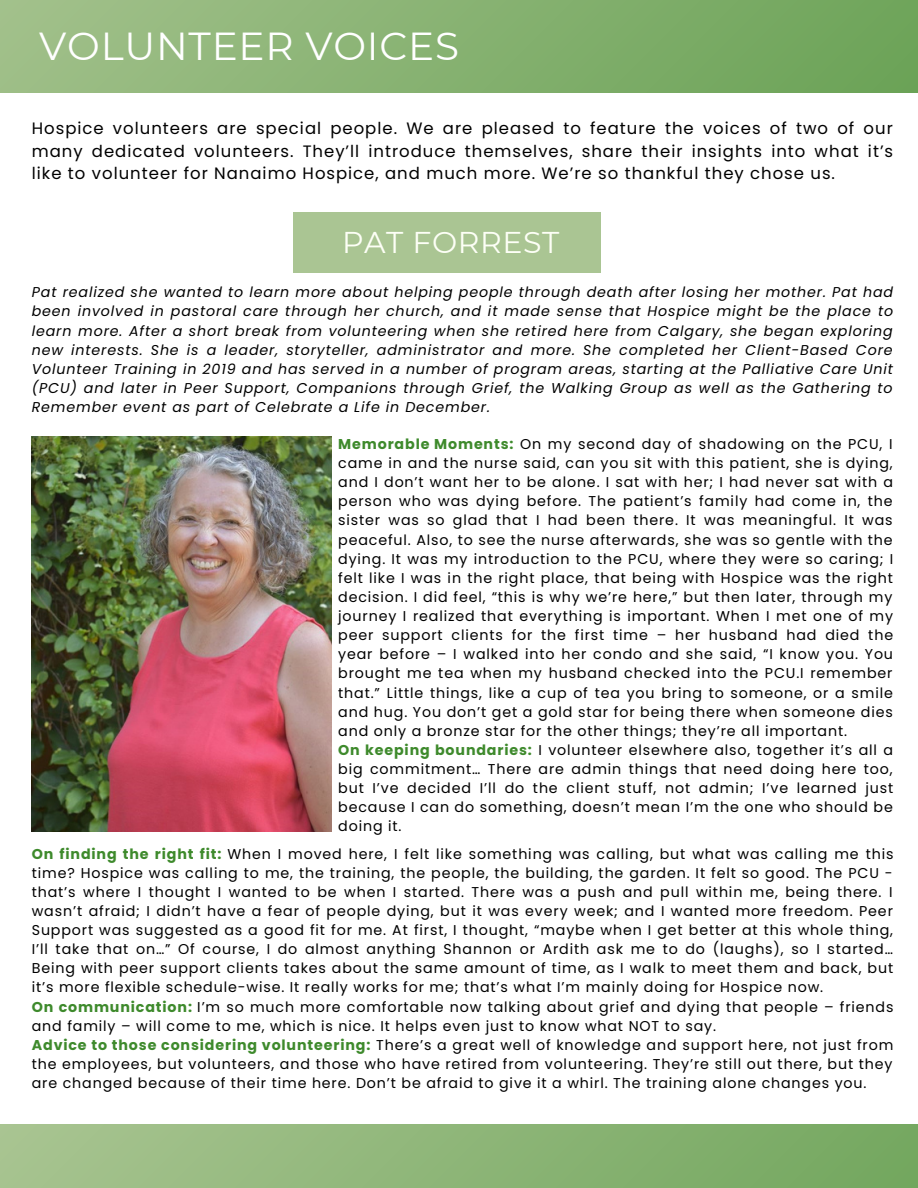
<style>
.page{position:relative;width:918px;height:1188px;background:#fff}
.page>*{position:absolute;margin:0;border:0;box-sizing:border-box;transform-origin:0 0}
.t1{font:39px "Montserrat";letter-spacing:.02em;color:#fff}
.t2{font:30px "Montserrat";letter-spacing:.02em;color:#fdfff6}
.t3{font:16.5px/22.5px "Poppins";letter-spacing:.06em;color:#000;text-align:justify}
.t4{font:14.25px/19.2px "Poppins";letter-spacing:.06em;color:#000}
.t5{font:italic 14.25px/19.2px "Poppins";letter-spacing:.06em;color:#000;text-align:justify}
.s1{font-weight:700;color:#3e8a2c}
</style>
<div class="page">
<div style="left:0;top:0;width:918px;height:92px;background:linear-gradient(to right,#a0c08a,#6da358)"></div>
<div style="left:0;top:1125px;width:918px;height:63px;background:linear-gradient(to right,#a8c490,#74a75f)"></div>
<div style="left:294px;top:213px;width:307px;height:60px;background:#aac593"></div>
<img style="left:32px;top:437px;width:299px;height:395px">
<h1 class="t1" style="left:39px;top:22px;width:421px">VOLUNTEER VOICES</h1>
<p class="t3" style="left:32px;top:117px;width:863px">Hospice volunteers are special people. We are pleased to feature the voices of two of our many dedicated volunteers. They’ll introduce themselves, share their insights into what it’s like to volunteer for Nanaimo Hospice, and much more. We’re so thankful they chose us.</p>
<h2 class="t2" style="left:342px;top:224px;width:219px">PAT FORREST</h2>
<p class="t5" style="left:32px;top:283px;width:863px">Pat realized she wanted to learn more about helping people through death after losing her mother. Pat had been involved in pastoral care through her church, and it made sense that Hospice might be the place to learn more. After a short break from volunteering when she retired here from Calgary, she began exploring new interests. She is a leader, storyteller, administrator and more. She completed her Client-Based Core Volunteer Training in 2019 and has served in a number of program areas, starting at the Palliative Care Unit (PCU) and later in Peer Support, Companions through Grief, the Walking Group as well as the Gathering to Remember event as part of Celebrate a Life in December.</p>
<p class="t4" style="left:338px;top:434px;width:557px"><span class="s1">Memorable Moments:</span> On my second day of shadowing on the PCU, I came in and the nurse said, can you sit with this patient, she is dying, and I don’t want her to be alone. I sat with her; I had never sat with a person who was dying before. The patient’s family had come in, the sister was so glad that I had been there. It was meaningful. It was peaceful. Also, to see the nurse afterwards, she was so gentle with the dying. It was my introduction to the PCU, where they were so caring; I felt like I was in the right place, that being with Hospice was the right decision. I did feel, “this is why we’re here,” but then later, through my journey I realized that everything is important. When I met one of my peer support clients for the first time – her husband had died the year before – I walked into her condo and she said, “I know you. You brought me tea when my husband checked into the PCU.I remember that.” Little things, like a cup of tea you bring to someone, or a smile and hug. You don’t get a gold star for being there when someone dies and only a bronze star for the other things; they’re all important.<br><span class="s1">On keeping boundaries:</span> I volunteer elsewhere also, together it’s all a big commitment… There are admin things that need doing here too, but I’ve decided I’ll do the client stuff, not admin; I’ve learned just because I can do something, doesn’t mean I’m the one who should be doing it.</p>
<p class="t4" style="left:32px;top:844px;width:863px"><span class="s1">On finding the right fit:</span> When I moved here, I felt like something was calling, but what was calling me this time? Hospice was calling to me, the training, the people, the building, the garden. It felt so good. The PCU - that’s where I thought I wanted to be when I started. There was a push and pull within me, being there. I wasn’t afraid; I didn’t have a fear of people dying, but it was every week; and I wanted more freedom. Peer Support was suggested as a good fit for me. At first, I thought, “maybe when I get better at this whole thing, I’ll take that on…” Of course, I do almost anything Shannon or Ardith ask me to do (laughs), so I started… Being with peer support clients takes about the same amount of time, as I walk to meet them and back, but it’s more flexible schedule-wise. It really works for me; that’s what I’m mainly doing for Hospice now.<br><span class="s1">On communication:</span> I’m so much more comfortable now talking about grief and dying that people – friends and family – will come to me, which is nice. It helps even just to know what NOT to say.<br><span class="s1">Advice to those considering volunteering:</span> There’s a great well of knowledge and support here, not just from the employees, but volunteers, and those who have retired from volunteering. They’re still out there, but they are changed because of their time here. Don’t be afraid to give it a whirl. The training alone changes you.</p>
</div>
